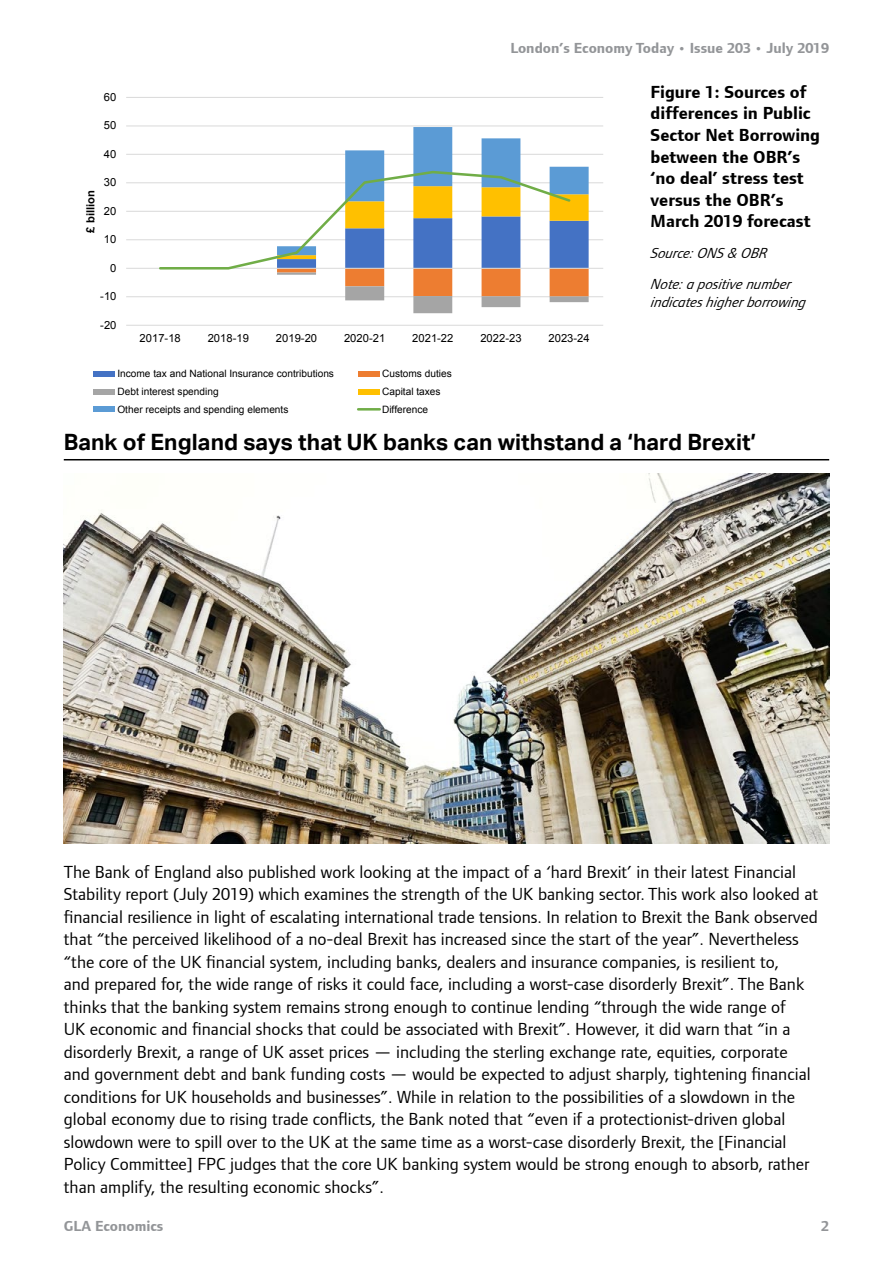
<style>
.page{position:relative;width:893px;height:1263px;background:#fff}
.page>*{position:absolute;margin:0;border:0;box-sizing:border-box;transform-origin:0 0}
.Heading_2_underline{font:700 22.5px "Aktiv Grotesk";letter-spacing:.005em;color:#000}
.Body_text{font:18px/22.5px "Foundry Form Sans";color:#000}
.Chart_or_table_title{font:700 18px/21.6px "Foundry Form Sans";color:#000}
.Source{font:italic 15px/18px "Foundry Form Sans";color:#000}
.t1{font:700 15px "Foundry Form Sans";color:#939598}
.t2{font:11.25px "Arial";color:#000}
.t3{font:700 11.25px "Arial";color:#000}
.t4{font:10.2px "Arial";letter-spacing:.005em;color:#000}
</style>
<div class="page">
<hr style="left:64px;top:459px;width:765px;height:1px;background:#000">
<hr style="left:126px;top:325px;width:477px;height:1px;background:#d9d9d9">
<hr style="left:126px;top:296px;width:477px;height:1px;background:#d9d9d9">
<hr style="left:126px;top:239px;width:477px;height:1px;background:#d9d9d9">
<hr style="left:126px;top:211px;width:477px;height:1px;background:#d9d9d9">
<hr style="left:126px;top:182px;width:477px;height:1px;background:#d9d9d9">
<hr style="left:126px;top:154px;width:477px;height:1px;background:#d9d9d9">
<hr style="left:126px;top:126px;width:477px;height:1px;background:#d9d9d9">
<hr style="left:126px;top:97px;width:477px;height:1px;background:#d9d9d9">
<svg style="left:345px;top:127px;width:244px;height:43px"></svg>
<hr style="left:126px;top:268px;width:477px;height:1px;background:#d9d9d9">
<svg style="left:158px;top:170px;width:431px;height:143px"></svg>
<div style="left:94px;top:372px;width:21px;height:5px;background:#4472c4"></div>
<div style="left:358px;top:372px;width:22px;height:5px;background:#ed7d31"></div>
<div style="left:94px;top:389px;width:21px;height:5px;background:#a5a5a5"></div>
<div style="left:358px;top:389px;width:22px;height:5px;background:#ffc000"></div>
<div style="left:94px;top:407px;width:21px;height:5px;background:#5b9bd5"></div>
<hr style="left:358px;top:408px;width:22px;height:3px;background:#70ad47">
<img style="left:64px;top:473px;width:765px;height:370px">
<p class="t2" style="left:104px;top:90px;width:14px">60</p>
<p class="t2" style="left:104px;top:118px;width:14px">50</p>
<p class="t2" style="left:104px;top:147px;width:14px">40</p>
<p class="t3" style="left:83px;top:233px;width:44px;rotate:-90deg">£ billion</p>
<p class="t2" style="left:104px;top:175px;width:14px">30</p>
<p class="t2" style="left:104px;top:204px;width:14px">20</p>
<p class="t2" style="left:104px;top:232px;width:14px">10</p>
<p class="t2" style="left:110px;top:260px;width:8px">0</p>
<p class="t2" style="left:100px;top:289px;width:18px">-10</p>
<p class="t2" style="left:100px;top:317px;width:18px">-20</p>
<p class="t1" style="left:510px;top:40px;width:320px">London’s Economy Today • Issue 203 • July 2019</p>
<p class="t2" style="left:140px;top:331px;width:43px">2017-18</p>
<p class="t2" style="left:208px;top:331px;width:43px">2018-19</p>
<p class="t2" style="left:276px;top:331px;width:43px">2019-20</p>
<p class="t2" style="left:344px;top:331px;width:43px">2020-21</p>
<p class="t2" style="left:412px;top:331px;width:43px">2021-22</p>
<p class="t2" style="left:480px;top:331px;width:43px">2022-23</p>
<p class="t2" style="left:549px;top:331px;width:43px">2023-24</p>
<p class="Chart_or_table_title" style="left:651px;top:81px;width:171px">Figure 1: Sources of differences in Public<br>Sector Net Borrowing between the OBR’s ‘no deal’ stress test versus the OBR’s<br>March 2019 forecast</p>
<p class="Source" style="left:651px;top:244px;width:121px">Source:ONS &amp; OBR</p>
<p class="Source" style="left:651px;top:275px;width:157px">Note:a positive number indicates hig herborrowing</p>
<p class="t4" style="left:117px;top:367px;width:218px">Income tax and National Insurance contributions</p>
<p class="t4" style="left:382px;top:367px;width:71px">Customs duties</p>
<p class="t4" style="left:117px;top:385px;width:103px">Debt interest spending</p>
<p class="t4" style="left:382px;top:385px;width:60px">Capital taxes</p>
<p class="t4" style="left:117px;top:402px;width:173px">Other receipts and spending elements</p>
<p class="t4" style="left:382px;top:402px;width:48px">Difference</p>
<p class="Heading_2_underline" style="left:64px;top:430px;width:694px">Bank of England says that UK banks can withstand a ‘hard Brexit’</p>
<p class="Body_text" style="left:64px;top:860px;width:756px">The Bank of England also published work looking at the impact of a ‘hard Brexit’ in their latest Financial Stability report (July 2019) which examines the strength of the UK banking sector. This work also looked at financial resilience in light of escalating international trade tensions. In relation to Brexit the Bank observed that “the perceived likelihood of a no-deal Brexit has increased since the start of the year”. Nevertheless “the core of the UK financial system, including banks, dealers and insurance companies, is resilient to,<br>and prepared for, the wide range of risks it could face, including a worst-case disorderly Brexit”. The Bank thinks that the banking system remains strong enough to continue lending “through the wide range of<br>UK economic and financial shocks that could be associated with Brexit”. However, it did warn that “in a disorderly Brexit, a range of UK asset prices — including the sterling exchange rate, equities, corporate and government debt and bank funding costs — would be expected to adjust sharply, tightening financial conditions for UK households and businesses”. While in relation to the possibilities of a slowdown in the global economy due to rising trade conflicts, the Bank noted that “even if a protectionist-driven global slowdown were to spill over to the UK at the same time as a worst-case disorderly Brexit, the [Financial Policy Committee] FPC judges that the core UK banking system would be strong enough to absorb, rather than amplify, the resulting economic shocks”.</p>
<p class="t1" style="left:64px;top:1218px;width:101px">GLA Economics</p>
<p class="t1" style="left:821px;top:1218px;width:9px">2</p>
</div>
